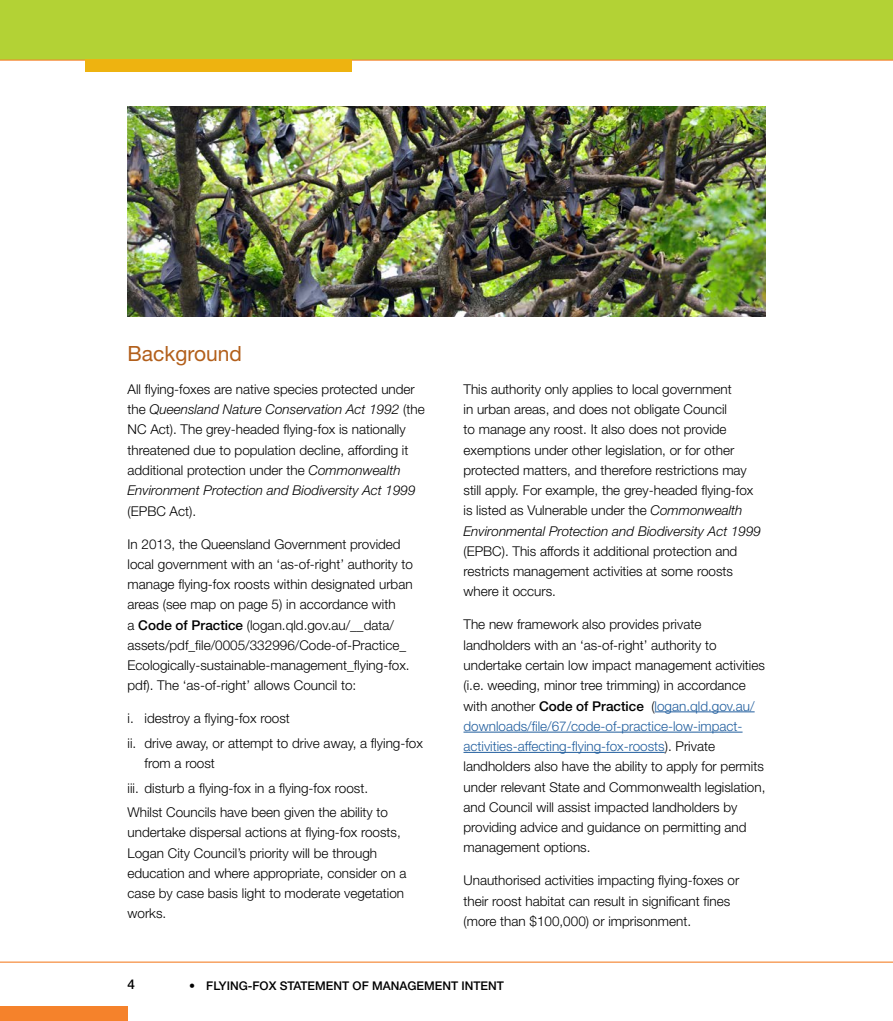
<style>
.page{position:relative;width:893px;height:1021px;background:#fff}
.page>*{position:absolute;margin:0;border:0;box-sizing:border-box;transform-origin:0 0}
.t1{font:21px "Helvetica Neue LT Std";color:#b25f1b}
.t2{font:300 13.5px/20.2px "Helvetica Neue LT Std";color:#000}
.t3{font:500 13.5px "Helvetica Neue LT Std";color:#000}
.t4{font:500 12px "Helvetica Neue LT Std";color:#000}
.s1{font-style:italic}
.s2{font-weight:500}
.s3{color:#215e9e}
</style>
<div class="page">
<div style="left:0;top:0;width:893px;height:60px;background:#b3d235"></div>
<div style="left:0;top:1005px;width:128px;height:15px;background:#f5822b"></div>
<hr style="left:0;top:961px;width:893px;height:1px;background:#f5822b">
<hr style="left:0;top:60px;width:893px;height:1px;background:#f5822b">
<div style="left:85px;top:60px;width:266px;height:12px;background:#eeb310"></div>
<img style="left:128px;top:106px;width:637px;height:210px">
<hr style="left:655px;top:711px;width:100px;height:1px;background:#215e9e">
<hr style="left:463px;top:731px;width:279px;height:1px;background:#215e9e">
<hr style="left:463px;top:752px;width:202px;height:1px;background:#215e9e">
<h3 class="t1" style="left:128px;top:341px;width:116px">Background</h3>
<p class="t2" style="left:128px;top:379px;width:299px">All flying-foxes are native species protected under the <span class="s1">Queensland Nature Conservation Act 1992</span> (the NC Act). The grey-headed flying-fox is nationally threatened due to population decline, affording it additional protection under the <span class="s1">Commonwealth Environment Protection and Biodiversity Act 1999 </span>(EPBC Act).</p>
<p class="t2" style="left:128px;top:533px;width:287px">In 2013, the Queensland Government provided local government with an ‘as-of-right’ authority to manage flying-fox roosts within designated urban areas (see map on page 5) in accordance with<br>a <span class="s2">Code of Practice</span> (logan.qld.gov.au/__data/ assets/pdf_file/0005/332996/Code-of-Practice_ Ecologically-sustainable-management_flying-fox. pdf). The ‘as-of-right’ allows Council to:</p>
<p class="t2" style="left:128px;top:708px;width:164px">i. idestroy a flying-fox roost</p>
<p class="t2" style="left:145px;top:732px;width:280px;text-indent:-17px">ii. drive away, or attempt to drive away, a flying-fox from a roost</p>
<p class="t2" style="left:128px;top:777px;width:242px">iii. disturb a flying-fox in a flying-fox roost.</p>
<p class="t2" style="left:128px;top:802px;width:280px">Whilst Councils have been given the ability to undertake dispersal actions at flying-fox roosts, Logan City Council’s priority will be through education and where appropriate, consider on a case by case basis light to moderate vegetation works.</p>
<p class="t2" style="left:463px;top:378px;width:299px">This authority only applies to local government<br>in urban areas, and does not obligate Council<br>to manage any roost. It also does not provide exemptions under other legislation, or for other protected matters, and therefore restrictions may still apply. For example, the grey-headed flying-fox is listed as Vulnerable under the <span class="s1">Commonwealth Environmental Protection and Biodiversity Act 1999 </span>(EPBC). This affords it additional protection and restricts management activities at some roosts where it occurs.</p>
<p class="t2" style="left:463px;top:614px;width:303px">The new framework also provides private landholders with an ‘as-of-right’ authority to undertake certain low impact management activities (i.e. weeding, minor tree trimming) in accordance with another <span class="s2">Code of Practice</span> (<span class="s3">logan.qld.gov.au/ downloads/file/67/code-of-practice-low-impact&shy;activities-affecting-flying-fox-roosts</span>). Private landholders also have the ability to apply for permits under relevant State and Commonwealth legislation, and Council will assist impacted landholders by providing advice and guidance on permitting and management options.</p>
<p class="t2" style="left:463px;top:870px;width:277px">Unauthorised activities impacting flying-foxes or their roost habitat can result in significant fines (more than $100,000) or imprisonment.</p>
<p class="t3" style="left:128px;top:976px;width:9px">4</p>
<p class="t4" style="left:189px;top:978px;width:316px">• FLYING-FOX STATEMENT OF MANAGEMENT INTENT</p>
</div>
